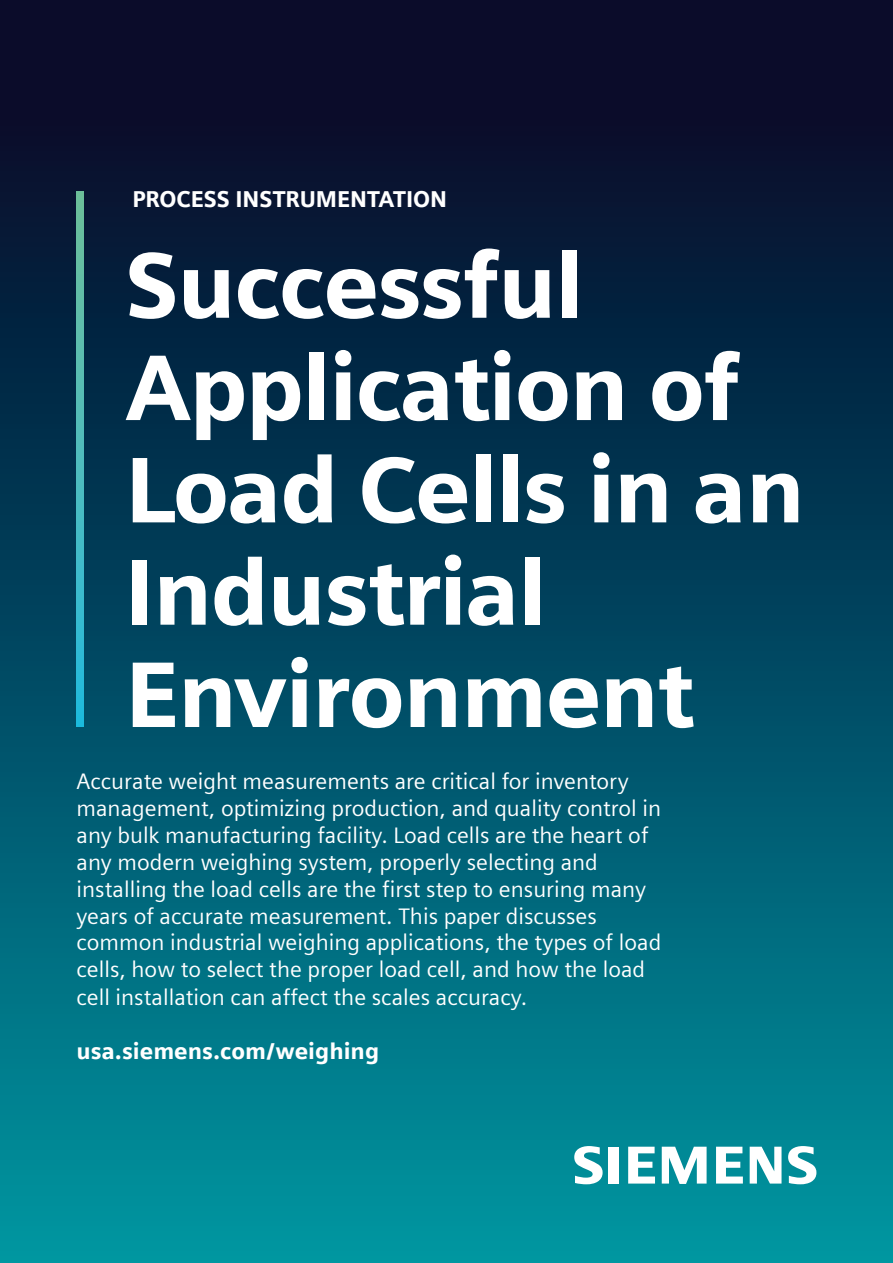
<style>
.page{position:relative;width:893px;height:1263px;background:#fff}
.page>*{position:absolute;margin:0;border:0;box-sizing:border-box;transform-origin:0 0}
.t1{font:900 93px/102.3px "Siemens Sans";letter-spacing:-.02em;color:#fff}
.t2{font:22.5px/26.8px "Siemens Sans";color:#fff}
.t3{font:900 22.5px "Siemens Sans";color:#fff}
</style>
<div class="page">
<div style="left:0;top:0;width:893px;height:1263px;background:linear-gradient(to bottom,#070020,#0093a1)"></div>
<svg style="left:574px;top:1146px;width:45px;height:38px"></svg>
<svg style="left:628px;top:1147px;width:27px;height:36px"></svg>
<svg style="left:662px;top:1147px;width:45px;height:37px"></svg>
<svg style="left:716px;top:1147px;width:27px;height:36px"></svg>
<svg style="left:750px;top:1147px;width:31px;height:36px"></svg>
<svg style="left:788px;top:1146px;width:28px;height:38px"></svg>
<svg style="left:77px;top:191px;width:6px;height:535px"></svg>
<p class="t3" style="left:132px;top:181px;width:316px">PROCESS INSTRUMENTATION</p>
<h1 class="t1" style="left:125px;top:229px;width:682px">Successful<br>Application of<br>Load Cells in an<br>Industrial<br>Environment</h1>
<p class="t2" style="left:77px;top:766px;width:586px">Accurate weight measurements are critical for inventory management, optimizing production, and quality control in any bulk manufacturing facility. Load cells are the heart of any modern weighing system, properly selecting and installing the load cells are the first step to ensuring many years of accurate measurement. This paper discusses common industrial weighing applications, the types of load cells, how to select the proper load cell, and how the load cell installation can affect the scales accuracy.</p>
<p class="t3" style="left:77px;top:1033px;width:304px">usa.siemens.com/weighing</p>
</div>
